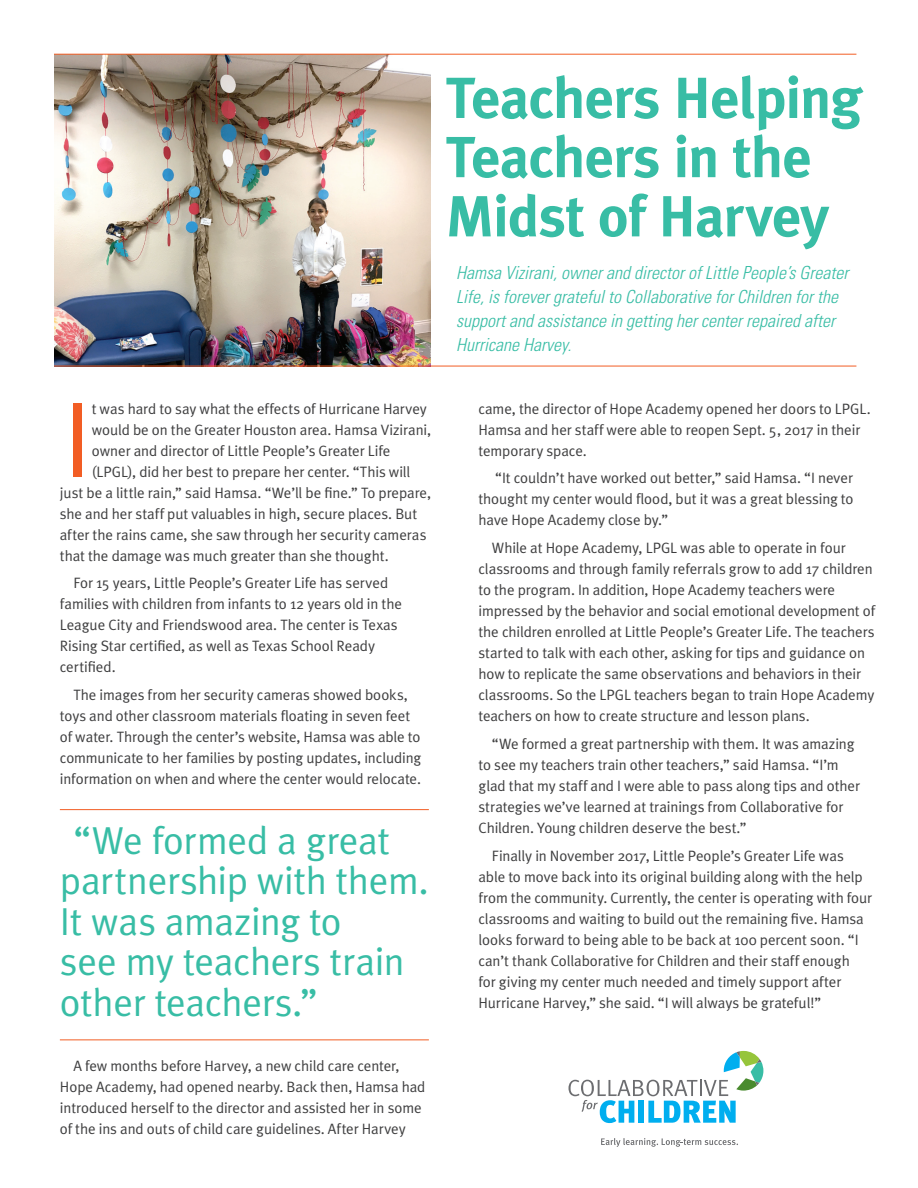
<style>
.page{position:relative;width:918px;height:1188px;background:#fff}
.page>*{position:absolute;margin:0;border:0;box-sizing:border-box;transform-origin:0 0}
.t1{font:106.8px "Meta Plus Normal";color:#f25d24}
.t2{font:700 57.9px/59.2px "Meta Plus";letter-spacing:-.015em;color:#38bda5}
.t3{font:39px/40.5px "Meta Plus Normal";letter-spacing:-.01em;color:#38bda5}
.t4{font:italic 300 condensed 18px/24px "Univers LT Std";color:#38bda5}
.t5{font:15px/21px "Meta Plus Normal";letter-spacing:-.005em;color:#3e3e3f}
</style>
<div class="page">
<img style="left:54px;top:55px;width:377px;height:311px">
<hr style="left:60px;top:809px;width:369px;height:1px;background:#f25d24">
<hr style="left:60px;top:1040px;width:369px;height:1px;background:#f25d24">
<hr style="left:54px;top:54px;width:802px;height:1px;background:#f25d24">
<hr style="left:54px;top:366px;width:802px;height:1px;background:#f25d24">
<svg style="left:569px;top:1051px;width:194px;height:72px"></svg>
<svg style="left:601px;top:1138px;width:137px;height:9px"></svg>
<h2 class="t2" style="left:446px;top:68px;width:418px">Teachers Helping<br>Teachers in the<br>Midst of Harvey</h2>
<p class="t4" style="left:456px;top:260px;width:394px">Hamsa Vizirani, owner and director of Little People’s Greater Life, is forever grateful to Collaborative for Children for the support and assistance in getting her center repaired after Hurricane Harvey.</p>
<h1 class="t1" style="left:64px;top:378px;width:30px">I</h1>
<p class="t5" style="left:92px;top:398px;width:337px">t was hard to say what the effects of Hurricane Harvey</p>
<p class="t5" style="left:92px;top:419px;width:341px">would be on the Greater Houston area. Hamsa Vizirani,</p>
<p class="t5" style="left:92px;top:440px;width:300px">owner and director of Little People’s Greater Life</p>
<p class="t5" style="left:92px;top:461px;width:320px">(LPGL), did her best to prepare her center. “This will</p>
<p class="t5" style="left:60px;top:482px;width:373px">just be a little rain,” said Hamsa. “We’ll be fine.” To prepare,</p>
<p class="t5" style="left:60px;top:503px;width:359px">she and her staff put valuables in high, secure places. But</p>
<p class="t5" style="left:60px;top:524px;width:368px">after the rains came, she saw through her security cameras</p>
<p class="t5" style="left:60px;top:545px;width:330px">that the damage was much greater than she thought.</p>
<p class="t5" style="left:60px;top:573px;width:344px;text-indent:14px">For 15 years, Little People’s Greater Life has served families with children from infants to 12 years old in the League City and Friendswood area. The center is Texas Rising Star certified, as well as Texas School Ready certified.</p>
<p class="t5" style="left:60px;top:684px;width:363px;text-indent:14px">The images from her security cameras showed books, toys and other classroom materials floating in seven feet of water. Through the center’s website, Hamsa was able to communicate to her families by posting updates, including information on when and where the center would relocate.</p>
<h3 class="t3" style="left:60px;top:820px;width:370px;text-indent:13px">“We formed a great partnership with them.<br>It was amazing to<br>see my teachers train other teachers.”</h3>
<p class="t5" style="left:60px;top:1056px;width:367px;text-indent:14px">A few months before Harvey, a new child care center, Hope Academy, had opened nearby. Back then, Hamsa had introduced herself to the director and assisted her in some of the ins and outs of child care guidelines. After Harvey</p>
<p class="t5" style="left:478px;top:398px;width:394px">came, the director of Hope Academy opened her doors to LPGL.<br>Hamsa and her staff were able to reopen Sept. 5, 2017 in their temporary space.</p>
<p class="t5" style="left:478px;top:468px;width:377px;text-align:justify;text-indent:17px">“It couldn’t have worked out better,” said Hamsa. “I never thought my center would flood, but it was a great blessing to have Hope Academy close by.”</p>
<p class="t5" style="left:478px;top:537px;width:398px;text-indent:14px">While at Hope Academy, LPGL was able to operate in four classrooms and through family referrals grow to add 17 children to the program. In addition, Hope Academy teachers were impressed by the behavior and social emotional development of the children enrolled at Little People’s Greater Life. The teachers started to talk with each other, asking for tips and guidance on how to replicate the same observations and behaviors in their classrooms. So the LPGL teachers began to train Hope Academy teachers on how to create structure and lesson plans.</p>
<p class="t5" style="left:478px;top:733px;width:383px;text-indent:14px">“We formed a great partnership with them. It was amazing to see my teachers train other teachers,” said Hamsa. “I’m glad that my staff and I were able to pass along tips and other strategies we’ve learned at trainings from Collaborative for Children. Young children deserve the best.”</p>
<p class="t5" style="left:478px;top:845px;width:395px;text-indent:14px">Finally in November 2017, Little People’s Greater Life was able to move back into its original building along with the help from the community. Currently, the center is operating with four classrooms and waiting to build out the remaining five. Hamsa looks forward to being able to be back at 100 percent soon. “I can’t thank Collaborative for Children and their staff enough<br>for giving my center much needed and timely support after Hurricane Harvey,” she said. “I will always be grateful!”</p>
</div>
